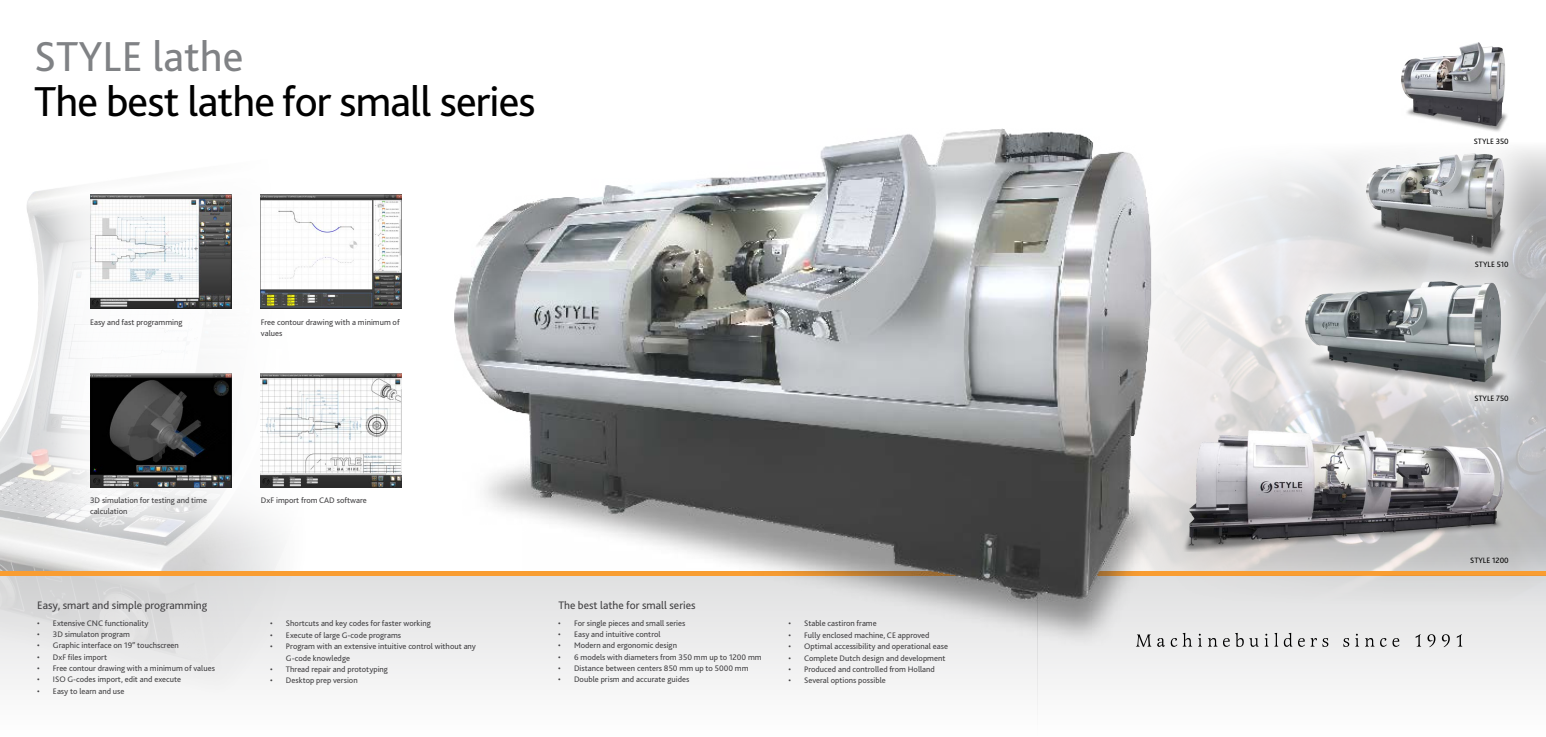
<style>
.page{position:relative;width:1546px;height:737px;background:#fff}
.page>*{position:absolute;margin:0;border:0;box-sizing:border-box;transform-origin:0 0}
.t1{font:43.75px "Bliss 2";letter-spacing:-.02em;color:#000}
.t2{font:43.75px "Bliss 2";color:#808285}
.t3{font:11.38px "Bliss 2";color:#414042}
.t4{font:8.4px/11.4px "Bliss 2";color:#414042}
.t5{font:8.05px "Bliss 2";color:#000}
</style>
<div class="page">
<div style="left:1037px;top:575px;width:508px;height:162px;background:#f3f3f3"></div>
<div style="left:1024px;top:570px;width:521px;height:5px;background:#f99d31"></div>
<div style="left:521px;top:575px;width:516px;height:162px;background:#f6f6f6"></div>
<div style="left:0;top:575px;width:521px;height:162px;background:linear-gradient(to bottom,#e0e0e1,#fefefe)"></div>
<img style="left:455px;top:129px;width:718px;height:517px">
<img style="left:1102px;top:575px;width:443px;height:31px">
<div style="left:1270px;top:246px;width:272px;height:181px;background:#fff;opacity:.75"></div>
<img style="left:1305px;top:281px;width:203px;height:112px">
<img style="left:1401px;top:42px;width:106px;height:77px">
<div style="left:1331px;top:119px;width:209px;height:171px;background:#fff;opacity:.75"></div>
<img style="left:1366px;top:154px;width:142px;height:102px">
<img style="left:1179px;top:427px;width:329px;height:125px">
<img style="left:0;top:399px;width:279px;height:172px">
<img style="left:0;top:576px;width:350px;height:123px">
<div style="left:18px;top:122px;width:455px;height:437px;background:#fff;opacity:.83"></div>
<img style="left:261px;top:194px;width:140px;height:114px">
<img style="left:90px;top:194px;width:141px;height:114px">
<img style="left:261px;top:374px;width:140px;height:113px">
<img style="left:90px;top:374px;width:141px;height:113px">
<div style="left:0;top:571px;width:506px;height:5px;background:#f99d31"></div>
<svg style="left:1135px;top:634px;width:16px;height:12px"></svg>
<svg style="left:1157px;top:638px;width:7px;height:9px"></svg>
<svg style="left:1170px;top:633px;width:31px;height:14px"></svg>
<svg style="left:1207px;top:633px;width:36px;height:14px"></svg>
<svg style="left:1249px;top:638px;width:9px;height:9px"></svg>
<svg style="left:1264px;top:633px;width:4px;height:13px"></svg>
<svg style="left:1274px;top:633px;width:30px;height:14px"></svg>
<svg style="left:1310px;top:638px;width:6px;height:8px"></svg>
<svg style="left:1322px;top:638px;width:6px;height:9px"></svg>
<svg style="left:1343px;top:633px;width:15px;height:14px"></svg>
<svg style="left:1365px;top:638px;width:21px;height:9px"></svg>
<svg style="left:1392px;top:638px;width:7px;height:9px"></svg>
<svg style="left:1415px;top:634px;width:5px;height:12px"></svg>
<svg style="left:1427px;top:634px;width:8px;height:13px"></svg>
<svg style="left:1441px;top:634px;width:8px;height:13px"></svg>
<svg style="left:1456px;top:634px;width:6px;height:12px"></svg>
<h1 class="t2" style="left:34px;top:29px;width:211px">STYLE lathe</h1>
<h1 class="t1" style="left:34px;top:74px;width:503px">The best lathe for small series</h1>
<p class="t4" style="left:90px;top:316px;width:94px">Easy and fast programming</p>
<p class="t4" style="left:261px;top:316px;width:140px">Free contour drawing with a minimum of values</p>
<p class="t4" style="left:90px;top:494px;width:118px">3D simulation for testing and time calculation</p>
<p class="t4" style="left:261px;top:494px;width:107px">DxF import from CAD software</p>
<h2 class="t3" style="left:37px;top:598px;width:172px">Easy, smart and simple programming</h2>
<p class="t4" style="left:37px;top:617px;width:113px">• Extensive CNC functionality</p>
<p class="t4" style="left:37px;top:628px;width:94px">• 3D simulaton program</p>
<p class="t4" style="left:37px;top:639px;width:143px">• Graphic interface on 19” touchscreen</p>
<p class="t4" style="left:37px;top:651px;width:71px">• DxF files import</p>
<p class="t4" style="left:37px;top:662px;width:179px">• Free contour drawing with a minimum of values</p>
<p class="t4" style="left:37px;top:673px;width:145px">• ISO G-codes import, edit and execute</p>
<p class="t4" style="left:37px;top:685px;width:89px">• Easy to learn and use</p>
<p class="t4" style="left:270px;top:617px;width:162px">• Shortcuts and key codes for faster working</p>
<p class="t4" style="left:270px;top:629px;width:132px">• Execute of large G-code programs</p>
<p class="t4" style="left:286px;top:640px;width:191px;text-indent:-16px">• Program with an extensive intuitive control without any<br>G-code knowledge</p>
<p class="t4" style="left:270px;top:663px;width:119px">• Thread repair and prototyping</p>
<p class="t4" style="left:270px;top:674px;width:89px">• Desktop prep version</p>
<h2 class="t3" style="left:558px;top:598px;width:139px">The best lathe for small series</h2>
<p class="t4" style="left:558px;top:617px;width:129px">• For single pieces and small series</p>
<p class="t4" style="left:558px;top:628px;width:104px">• Easy and intuitive control</p>
<p class="t4" style="left:558px;top:639px;width:120px">• Modern and ergonomic design</p>
<p class="t4" style="left:558px;top:651px;width:205px">• 6 models with diameters from 350 mm up to 1200 mm</p>
<p class="t4" style="left:558px;top:662px;width:192px">• Distance between centers 850 mm up to 5000 mm</p>
<p class="t4" style="left:558px;top:673px;width:132px">• Double prism and accurate guides</p>
<p class="t4" style="left:788px;top:617px;width:90px">• Stable castiron frame</p>
<p class="t4" style="left:788px;top:629px;width:143px">• Fully enclosed machine, CE approved</p>
<p class="t4" style="left:788px;top:640px;width:161px">• Optimal accessibility and operational ease</p>
<p class="t4" style="left:788px;top:652px;width:159px">• Complete Dutch design and development</p>
<p class="t4" style="left:788px;top:663px;width:148px">• Produced and controlled from Holland</p>
<p class="t4" style="left:788px;top:674px;width:99px">• Several options possible</p>
<p class="t5" style="left:1473px;top:136px;width:36px">STYLE 350</p>
<p class="t5" style="left:1474px;top:259px;width:35px">STYLE 510</p>
<p class="t5" style="left:1474px;top:393px;width:36px">STYLE 750</p>
<p class="t5" style="left:1470px;top:555px;width:40px">STYLE 1200</p>
</div>
